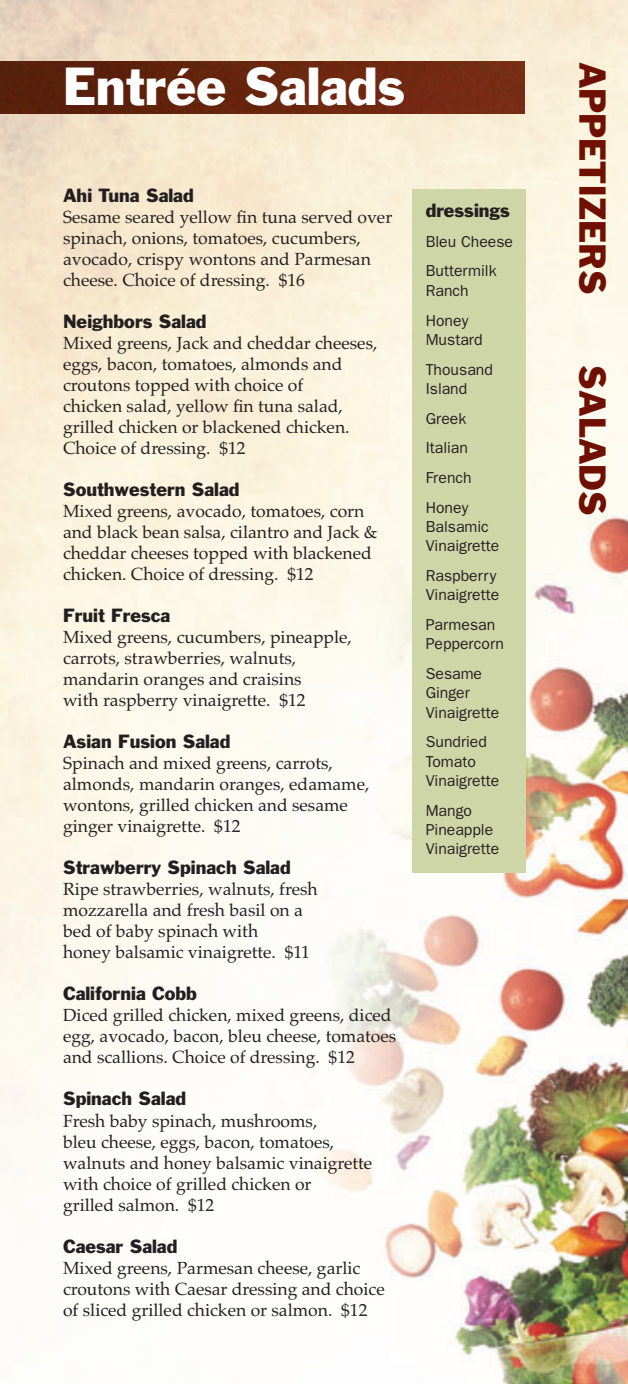
<style>
.page{position:relative;width:628px;height:1384px;background:#fff}
.page>*{position:absolute;margin:0;border:0;box-sizing:border-box;transform-origin:0 0}
.t1{font:49px "Franklin Gothic Medium S Si";color:#fff}
.t2{font:34.3px "Franklin Gothic Medium S Si";color:#6f1000}
.t3{font:17.5px/21px "Palatino";color:#231f20}
.t4{font:17.5px "Franklin Gothic Medium S Si";color:#231f20}
.t5{font:15.75px/19.2px "Franklin Gothic S Si";color:#231f20}
</style>
<div class="page">
<img style="left:0;top:0;width:627px;height:817px">
<img style="left:0;top:817px;width:627px;height:566px">
<div style="left:412px;top:189px;width:113px;height:683px;background:#ced6a8"></div>
<img style="left:0;top:62px;width:524px;height:51px">
<h1 class="t1" style="left:63px;top:67px;width:343px">Entrée Salads</h1>
<p class="t4" style="left:63px;top:188px;width:132px">Ahi Tuna Salad</p>
<p class="t3" style="left:63px;top:209px;width:330px">Sesame seared yellow fin tuna served over spinach, onions, tomatoes, cucumbers, avocado, crispy wontons and Parmesan cheese. Choice of dressing. $16</p>
<p class="t4" style="left:63px;top:314px;width:145px">Neighbors Salad</p>
<p class="t3" style="left:63px;top:335px;width:316px">Mixed greens, Jack and cheddar cheeses, eggs, bacon, tomatoes, almonds and croutons topped with choice of<br>chicken salad, yellow fin tuna salad, grilled chicken or blackened chicken.<br>Choice of dressing. $12</p>
<p class="t4" style="left:63px;top:482px;width:178px">Southwestern Salad</p>
<p class="t3" style="left:63px;top:503px;width:316px">Mixed greens, avocado, tomatoes, corn and black bean salsa, cilantro and Jack &amp; cheddar cheeses topped with blackened chicken. Choice of dressing. $12</p>
<p class="t4" style="left:63px;top:608px;width:109px">Fruit Fresca</p>
<p class="t3" style="left:63px;top:629px;width:290px">Mixed greens, cucumbers, pineapple, carrots, strawberries, walnuts, mandarin oranges and craisins<br>with raspberry vinaigrette. $12</p>
<p class="t4" style="left:63px;top:734px;width:169px">Asian Fusion Salad</p>
<p class="t3" style="left:63px;top:755px;width:308px">Spinach and mixed greens, carrots, almonds, mandarin oranges, edamame, wontons, grilled chicken and sesame ginger vinaigrette. $12</p>
<p class="t4" style="left:63px;top:860px;width:229px">Strawberry Spinach Salad</p>
<p class="t3" style="left:63px;top:881px;width:256px">Ripe strawberries, walnuts, fresh mozzarella and fresh basil on a bed of baby spinach with<br>honey balsamic vinaigrette. $11</p>
<p class="t4" style="left:63px;top:986px;width:135px">California Cobb</p>
<p class="t3" style="left:63px;top:1007px;width:334px">Diced grilled chicken, mixed greens, diced egg, avocado, bacon, bleu cheese, tomatoes and scallions. Choice of dressing. $12</p>
<p class="t4" style="left:63px;top:1091px;width:124px">Spinach Salad</p>
<p class="t3" style="left:63px;top:1112px;width:310px">Fresh baby spinach, mushrooms,<br>bleu cheese, eggs, bacon, tomatoes, walnuts and honey balsamic vinaigrette with choice of grilled chicken or<br>grilled salmon. $12</p>
<p class="t4" style="left:63px;top:1238px;width:116px">Caesar Salad</p>
<p class="t3" style="left:63px;top:1259px;width:323px">Mixed greens, Parmesan cheese, garlic croutons with Caesar dressing and choice of sliced grilled chicken or salmon. $12</p>
<p class="t4" style="left:425px;top:203px;width:86px">dressings</p>
<p class="t5" style="left:425px;top:228px;width:89px;line-height:29.8px">Bleu Cheese<br>Buttermilk</p>
<p class="t5" style="left:425px;top:277px;width:44px;line-height:29.8px">Ranch<br>Honey</p>
<p class="t5" style="left:425px;top:326px;width:69px;line-height:29.8px">Mustard<br>Thousand</p>
<p class="t5" style="left:425px;top:375px;width:47px;line-height:29.8px">Island<br>Greek<br>Italian<br>French<br>Honey</p>
<p class="t5" style="left:425px;top:518px;width:75px">Balsamic<br>Vinaigrette</p>
<p class="t5" style="left:425px;top:567px;width:75px">Raspberry<br>Vinaigrette</p>
<p class="t5" style="left:425px;top:616px;width:80px">Parmesan<br>Peppercorn</p>
<p class="t5" style="left:425px;top:665px;width:75px">Sesame<br>Ginger<br>Vinaigrette</p>
<p class="t5" style="left:425px;top:733px;width:75px">Sundried<br>Tomato<br>Vinaigrette</p>
<p class="t5" style="left:425px;top:802px;width:75px">Mango<br>Pineapple<br>Vinaigrette</p>
<h2 class="t2" style="left:605px;top:62px;width:234px;rotate:90deg">APPETIZERS</h2>
<h2 class="t2" style="left:605px;top:365px;width:152px;rotate:90deg">SALADS</h2>
</div>
